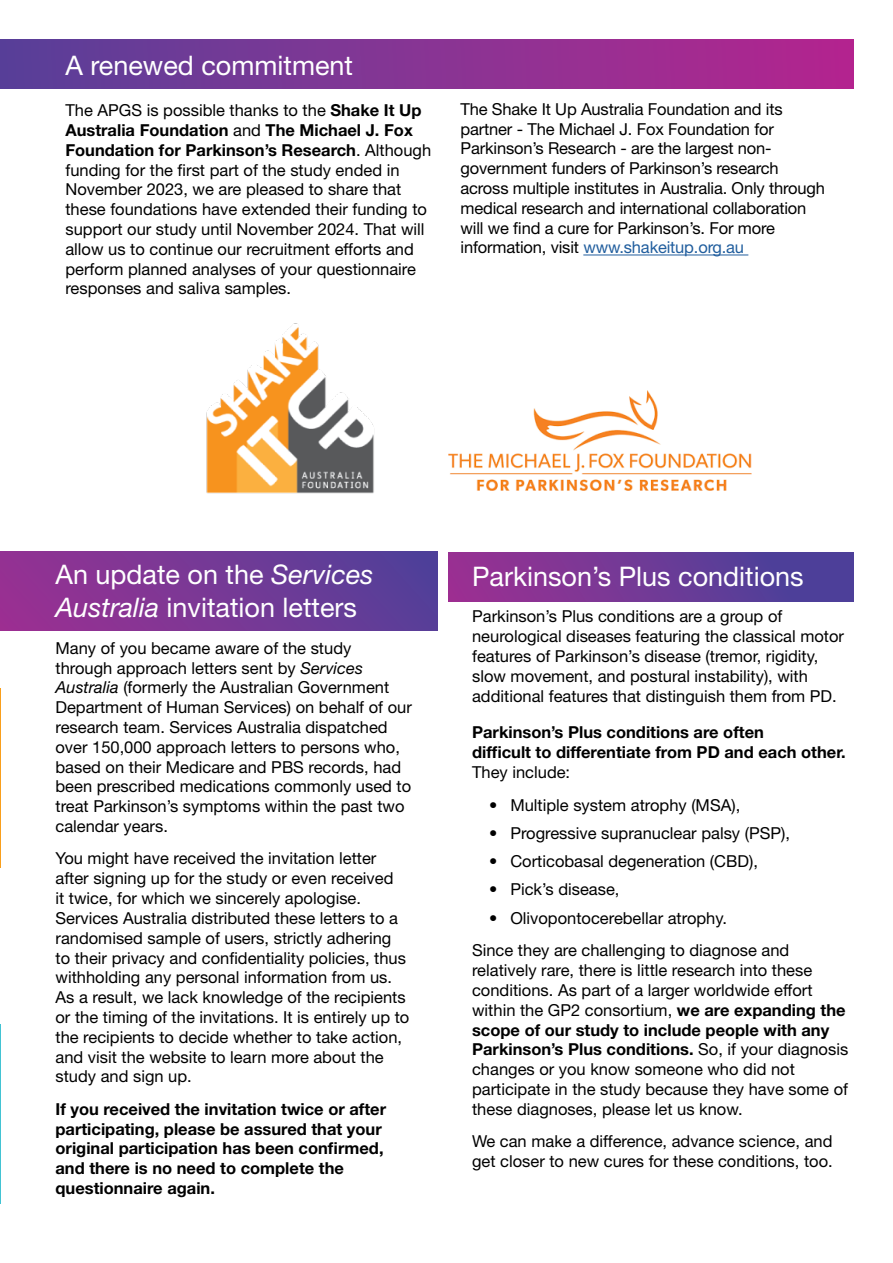
<style>
.page{position:relative;width:893px;height:1263px;background:#fff}
.page>*{position:absolute;margin:0;border:0;box-sizing:border-box;transform-origin:0 0}
.t1{font:27px/32.4px "Helvetica Neue LT Std";color:#fff}
.t2{font:16.5px/19.8px "Helvetica Neue LT Std";color:#000}
.t3{font:700 16.5px/19.8px "Helvetica Neue LT Std";color:#000}
.s1{font-weight:700}
.s2{color:#215e9e}
.s3{font-style:italic}
</style>
<div class="page">
<svg style="left:0;top:1171px;width:1px;height:32px"></svg>
<div style="left:0;top:39px;width:854px;height:49px;background:linear-gradient(to right,#594199,#b5268f)"></div>
<svg style="left:55px;top:552px;width:383px;height:79px;background:#713995"></svg>
<div style="left:449px;top:552px;width:405px;height:49px;background:linear-gradient(to right,#9b3192,#42429a)"></div>
<img style="left:0;top:719px;width:1px;height:452px">
<img style="left:449px;top:391px;width:303px;height:100px">
<img style="left:206px;top:323px;width:168px;height:171px">
<svg style="left:0;top:551px;width:55px;height:180px"></svg>
<hr style="left:583px;top:255px;width:165px;height:1px;background:#215e9e">
<h1 class="t1" style="left:65px;top:49px;width:289px">A renewed commitment</h1>
<p class="t2" style="left:65px;top:100px;width:367px">The APGS is possible thanks to the <span class="s1">Shake It Up Australia Foundation</span> and <span class="s1">The Michael J. Fox Foundation for Parkinson’s Research</span>. Although funding for the first part of the study ended in November 2023, we are pleased to share that these foundations have extended their funding to support our study until November 2024. That will allow us to continue our recruitment efforts and perform planned analyses of your questionnaire responses and saliva samples.</p>
<p class="t2" style="left:461px;top:99px;width:366px">The Shake It Up Australia Foundation and its partner - The Michael J. Fox Foundation for Parkinson’s Research - are the largest non&shy;government funders of Parkinson’s research across multiple institutes in Australia. Only through medical research and international collaboration will we find a cure for Parkinson’s. For more information, visit <span class="s2">www.shakeitup.org.au</span></p>
<h1 class="t1" style="left:56px;top:558px;width:320px">An update on the <span class="s3">Services<br>Australia</span> invitation letters</h1>
<p class="t2" style="left:56px;top:638px;width:358px">Many of you became aware of the study through approach letters sent by <span class="s3">Services Australia</span> (formerly the Australian Government Department of Human Services) on behalf of our research team. Services Australia dispatched over 150,000 approach letters to persons who, based on their Medicare and PBS records, had been prescribed medications commonly used to treat Parkinson’s symptoms within the past two calendar years.</p>
<p class="t2" style="left:56px;top:848px;width:355px">You might have received the invitation letter after signing up for the study or even received<br>it twice, for which we sincerely apologise.<br>Services Australia distributed these letters to a randomised sample of users, strictly adhering to their privacy and confidentiality policies, thus withholding any personal information from us.<br>As a result, we lack knowledge of the recipients or the timing of the invitations. It is entirely up to the recipients to decide whether to take action, and visit the website to learn more about the study and sign up.</p>
<p class="t3" style="left:56px;top:1099px;width:332px">If you received the invitation twice or after participating, please be assured that your original participation has been confirmed, and there is no need to complete the questionnaire again.</p>
<h1 class="t1" style="left:472px;top:559px;width:333px">Parkinson’s Plus conditions</h1>
<p class="t2" style="left:472px;top:606px;width:373px">Parkinson’s Plus conditions are a group of neurological diseases featuring the classical motor features of Parkinson’s disease (tremor, rigidity, slow movement, and postural instability), with additional features that distinguish them from PD.</p>
<p class="t3" style="left:472px;top:722px;width:375px">Parkinson’s Plus conditions are often<br>difficult to differentiate from PD and each other.</p>
<p class="t2" style="left:472px;top:762px;width:100px">They include:</p>
<p class="t2" style="left:489px;top:794px;width:253px">• Multiple system atrophy (MSA),</p>
<p class="t2" style="left:489px;top:823px;width:302px">• Progressive supranuclear palsy (PSP),</p>
<p class="t2" style="left:489px;top:851px;width:270px">• Corticobasal degeneration (CBD),</p>
<p class="t2" style="left:489px;top:879px;width:132px">• Pick’s disease,</p>
<p class="t2" style="left:472px;top:901px;width:319px;line-height:32.5px;text-indent:17px">• Olivopontocerebellar atrophy.<br>Since they are challenging to diagnose and</p>
<p class="t2" style="left:472px;top:960px;width:378px">relatively rare, there is little research into these conditions. As part of a larger worldwide effort within the GP2 consortium, <span class="s1">we are expanding the scope of our study to include people with any Parkinson’s Plus conditions.</span> So, if your diagnosis changes or you know someone who did not participate in the study because they have some of these diagnoses, please let us know.</p>
<p class="t2" style="left:472px;top:1131px;width:362px">We can make a difference, advance science, and get closer to new cures for these conditions, too.</p>
</div>
